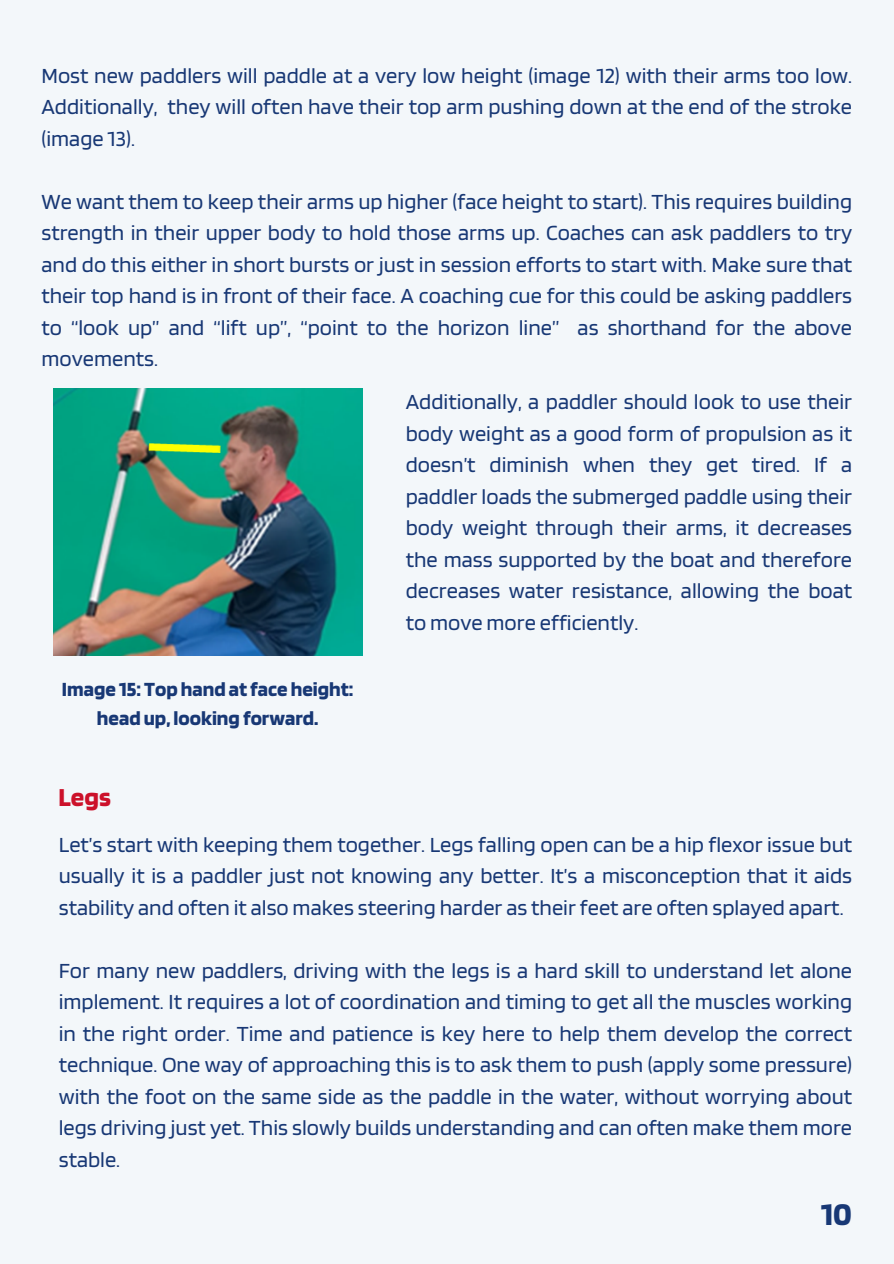
<style>
.page{position:relative;width:894px;height:1264px;background:#fff}
.page>*{position:absolute;margin:0;border:0;box-sizing:border-box;transform-origin:0 0}
.t1{font:700 33px "Blinker";color:#183875}
.t2{font:700 27px "Blinker";color:#cc112a}
.t3{font:22.5px/31.5px "Blinker";color:#183875;text-align:justify}
.t4{font:700 21px/29.2px "Blinker";color:#183875;text-align:center}
</style>
<div class="page">
<div style="left:0;top:0;width:893px;height:1263px;background:#f3f7fa"></div>
<img style="left:54px;top:388px;width:308px;height:268px">
<p class="t3" style="left:41px;top:59px;width:812px">Most new paddlers will paddle at a very low height (image 12) with their arms too low.<br>Additionally, they will often have their top arm pushing down at the end of the stroke (image 13).</p>
<p class="t3" style="left:41px;top:185px;width:812px">We want them to keep their arms up higher (face height to start). This requires building strength in their upper body to hold those arms up. Coaches can ask paddlers to try and do this either in short bursts or just in session efforts to start with. Make sure that their top hand is in front of their face. A coaching cue for this could be asking paddlers to “look up” and “lift up”, “point to the horizon line” as shorthand for the above movements.</p>
<p class="t4" style="left:62px;top:673px;width:293px">Image 15: Top hand atface height: head up, looking forward.</p>
<h1 class="t2" style="left:58px;top:779px;width:54px">Legs</h1>
<h2 class="t3" style="left:405px;top:385px;width:448px">Additionally, a paddler should look to use their body weight as a good form of propulsion as it doesn’t diminish when they get tired. If a paddler loads the submerged paddle using their body weight through their arms, it decreases the mass supported by the boat and therefore decreases water resistance, allowing the boat to move more efficiently.</h2>
<p class="t3" style="left:59px;top:827px;width:794px">Let’s start with keeping them together. Legs falling open can be a hip flexor issue but usually it is a paddler just not knowing any better. It’s a misconception that it aids stability and often it also makes steering harder as their feet are often splayed apart.</p>
<p class="t3" style="left:59px;top:953px;width:794px">For many new paddlers, driving with the legs is a hard skill to understand let alone implement. It requires a lot of coordination and timing to get all the muscles working in the right order. Time and patience is key here to help them develop the correct technique. One way of approaching this is to ask them to push (apply some pressure) with the foot on the same side as the paddle in the water, without worrying about legs driving just yet. This slowly builds understanding and can often make them more stable.</p>
<p class="t1" style="left:820px;top:1193px;width:32px">10</p>
</div>
